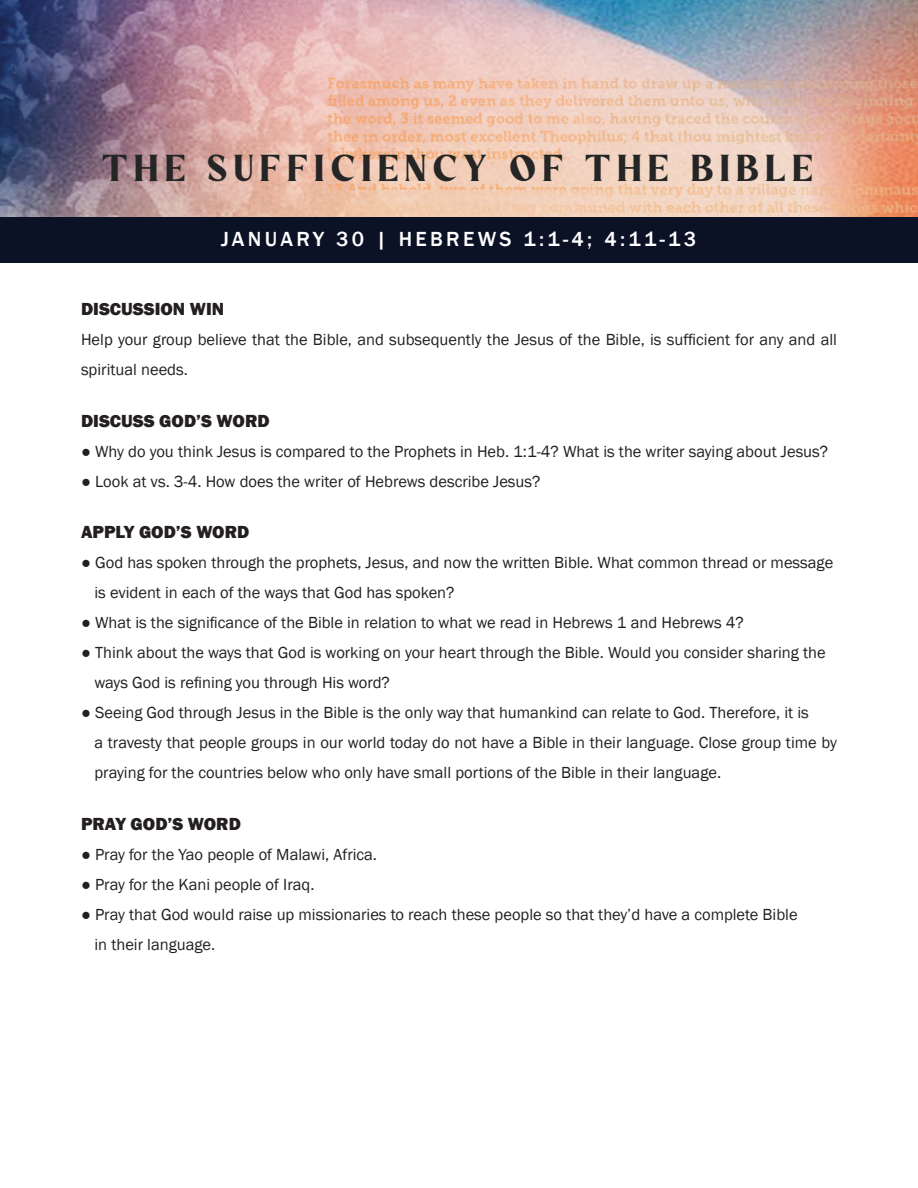
<style>
.page{position:relative;width:918px;height:1188px;background:#fff}
.page>*{position:absolute;margin:0;border:0;box-sizing:border-box;transform-origin:0 0}
.t1{font:37.5px "Evagrande";letter-spacing:.18em;color:#242524}
.t2{font:500 21px "Franklin Gothic";letter-spacing:.16em;color:#fff}
.t3{font:800 18px "Franklin Gothic";color:#231f20}
.t4{font:16.5px/30px "Franklin Gothic";color:#231f20}
</style>
<div class="page">
<img style="left:0;top:0;width:918px;height:217px">
<div style="left:0;top:217px;width:918px;height:45px;background:#0c1226"></div>
<h1 class="t1" style="left:102px;top:146px;width:711px">THE SUFFICIENCY OF THE BIBLE</h1>
<p class="t2" style="left:221px;top:226px;width:477px">JANUARY 30 | HEBREWS 1:1-4; 4:11-13</p>
<p class="t3" style="left:81px;top:297px;width:145px">DISCUSSION WIN</p>
<p class="t4" style="left:81px;top:325px;width:758px">Help your group believe that the Bible, and subsequently the Jesus of the Bible, is sufficient for any and all spiritual needs.</p>
<p class="t3" style="left:81px;top:409px;width:190px">DISCUSS GOD’S WORD</p>
<p class="t4" style="left:81px;top:436px;width:749px">● Why do you think Jesus is compared to the Prophets in Heb. 1:1-4? What is the writer saying about Jesus?</p>
<p class="t4" style="left:81px;top:466px;width:461px">● Look at vs. 3-4. How does the writer of Hebrews describe Jesus?</p>
<p class="t3" style="left:81px;top:521px;width:170px">APPLY GOD’S WORD</p>
<p class="t4" style="left:94px;top:548px;width:740px;text-indent:-13px">● God has spoken through the prophets, Jesus, and now the written Bible. What common thread or message is evident in each of the ways that God has spoken?</p>
<p class="t4" style="left:81px;top:608px;width:664px">● What is the significance of the Bible in relation to what we read in Hebrews 1 and Hebrews 4?</p>
<p class="t4" style="left:94px;top:638px;width:733px;text-indent:-13px">● Think about the ways that God is working on your heart through the Bible. Would you consider sharing the ways God is refining you through His word?</p>
<p class="t4" style="left:94px;top:698px;width:744px;text-indent:-13px">● Seeing God through Jesus in the Bible is the only way that humankind can relate to God. Therefore, it is<br>a travesty that people groups in our world today do not have a Bible in their language. Close group time by praying for the countries below who only have small portions of the Bible in their language.</p>
<p class="t3" style="left:81px;top:812px;width:161px">PRAY GOD’S WORD</p>
<p class="t4" style="left:81px;top:840px;width:298px">● Pray for the Yao people of Malawi, Africa.</p>
<p class="t4" style="left:81px;top:870px;width:235px">● Pray for the Kani people of Iraq.</p>
<p class="t4" style="left:94px;top:900px;width:705px;text-indent:-13px">● Pray that God would raise up missionaries to reach these people so that they’d have a complete Bible in their language.</p>
</div>
